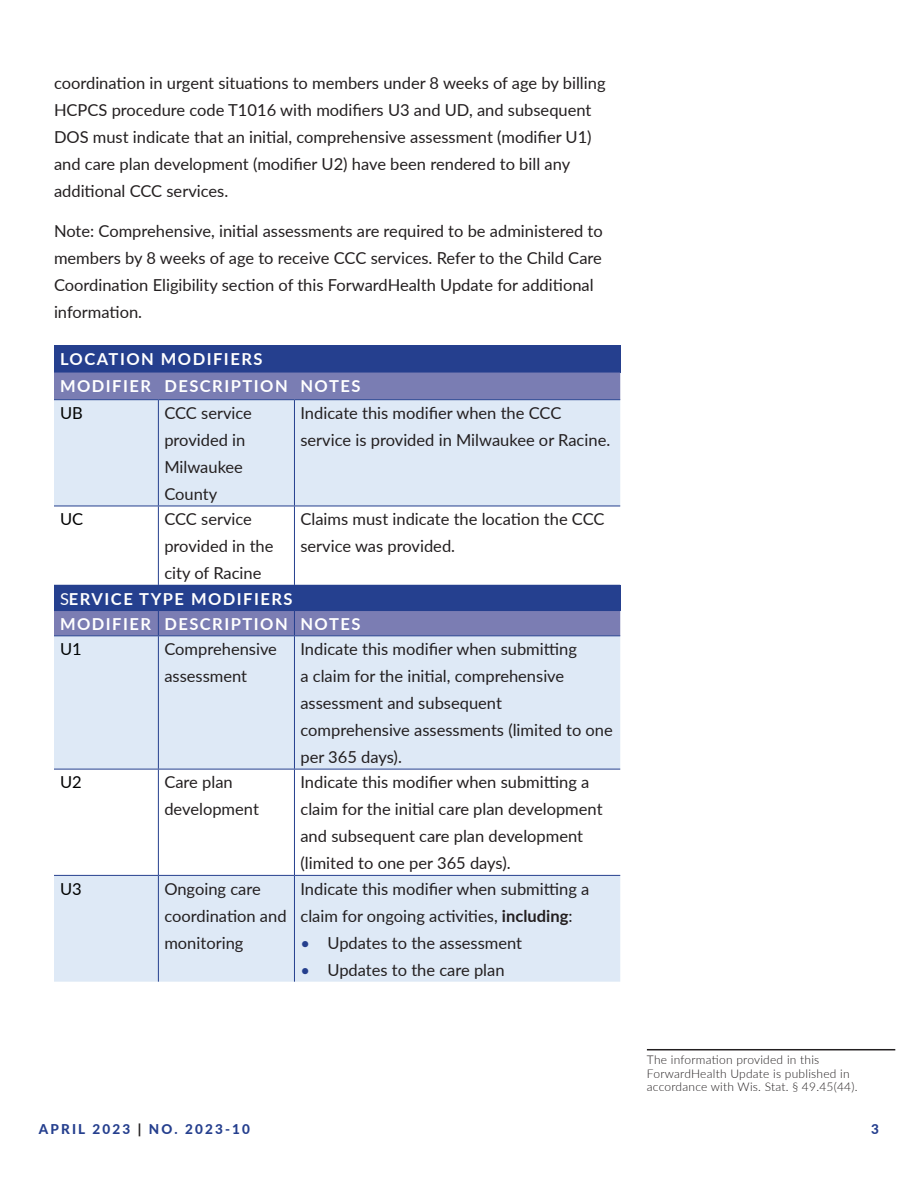
<style>
.page{position:relative;width:918px;height:1188px;background:#fff}
.page>*{position:absolute;margin:0;border:0;box-sizing:border-box;transform-origin:0 0}
.Table_text{font:16.5px/27px "Lato";color:#231f20}
.Body_Text_for_Update{font:16.5px/27px "Lato";color:#231f20}
.Table_text-2{font:700 16.5px "Lato";letter-spacing:.09em;color:#fff}
.Table_heading{font:700 16.5px "Lato";letter-spacing:.09em;color:#fff}
.Table_text-3{font:16.5px "Lato";color:#000100}
.Table_text-4{font:16.5px "Lato";color:#000303}
.Table_text-5{font:16.5px "Lato";color:#000102}
.t1{font:800 13.5px "Lato";letter-spacing:.16em;color:#253f8e}
.Citation_language{font:300 12px/13.5px "Lato";letter-spacing:.02em;color:#231f20}
.s1{font-weight:400}
.s2{font-weight:700}
.s3{color:#253f8e}
.s4{color:#231f20}
</style>
<div class="page">
<hr style="left:647px;top:1049px;width:248px;height:1px;background:#231f20">
<div style="left:54px;top:345px;width:566px;height:28px;background:#253f8e"></div>
<div style="left:54px;top:373px;width:566px;height:26px;background:#7a7db3"></div>
<div style="left:54px;top:400px;width:566px;height:106px;background:#dee9f6"></div>
<div style="left:54px;top:585px;width:566px;height:26px;background:#25408f"></div>
<div style="left:54px;top:636px;width:566px;height:346px;background:#dee9f6"></div>
<svg style="left:54px;top:770px;width:566px;height:105px"></svg>
<hr style="left:54px;top:399px;width:104px;height:1px;background:#25408f">
<hr style="left:158px;top:399px;width:136px;height:1px;background:#25408f">
<hr style="left:294px;top:399px;width:326px;height:1px;background:#25408f">
<hr style="left:158px;top:400px;width:1px;height:106px;background:#253f8e">
<hr style="left:294px;top:400px;width:1px;height:106px;background:#253f8e">
<hr style="left:54px;top:506px;width:104px;height:1px;background:#253f8e">
<hr style="left:158px;top:506px;width:136px;height:1px;background:#253f8e">
<hr style="left:158px;top:506px;width:1px;height:79px;background:#253f8e">
<hr style="left:294px;top:506px;width:326px;height:1px;background:#253f8e">
<hr style="left:294px;top:506px;width:1px;height:79px;background:#253f8e">
<div style="left:54px;top:611px;width:566px;height:24px;background:#7b7db3"></div>
<hr style="left:54px;top:635px;width:104px;height:1px;background:#253f8e">
<hr style="left:158px;top:635px;width:136px;height:1px;background:#253f8e">
<hr style="left:158px;top:636px;width:1px;height:133px;background:#253f8e">
<hr style="left:294px;top:635px;width:326px;height:1px;background:#253f8e">
<hr style="left:294px;top:636px;width:1px;height:133px;background:#253f8e">
<hr style="left:54px;top:769px;width:104px;height:1px;background:#253f8e">
<hr style="left:158px;top:769px;width:136px;height:1px;background:#253f8e">
<hr style="left:158px;top:769px;width:1px;height:106px;background:#253f8e">
<hr style="left:294px;top:769px;width:326px;height:1px;background:#253f8e">
<hr style="left:294px;top:769px;width:1px;height:106px;background:#253f8e">
<hr style="left:54px;top:875px;width:104px;height:1px;background:#253f8e">
<hr style="left:158px;top:875px;width:136px;height:1px;background:#253f8e">
<hr style="left:158px;top:876px;width:1px;height:106px;background:#253f8e">
<hr style="left:294px;top:875px;width:326px;height:1px;background:#253f8e">
<hr style="left:294px;top:876px;width:1px;height:106px;background:#253f8e">
<p class="Body_Text_for_Update" style="left:54px;top:69px;width:553px">coordination in urgent situations to members under 8 weeks of age by billing HCPCS procedure code T1016 with modifiers U3 and UD, and subsequent DOS must indicate that an initial, comprehensive assessment (modifier U1) and care plan development (modifier U2) have been rendered to bill any additional CCC services.</p>
<p class="Body_Text_for_Update" style="left:54px;top:217px;width:550px">Note: Comprehensive, initial assessments are required to be administered to members by 8 weeks of age to receive CCC services. Refer to the Child Care Coordination Eligibility section of this ForwardHealth Update for additional information.</p>
<p class="Table_heading" style="left:60px;top:347px;width:204px">LOCATION MODIFIERS</p>
<p class="Table_heading" style="left:60px;top:374px;width:93px">MODIFIER</p>
<p class="Table_heading" style="left:164px;top:374px;width:125px">DESCRIPTION</p>
<p class="Table_heading" style="left:300px;top:374px;width:62px">NOTES</p>
<p class="Table_text-3" style="left:60px;top:401px;width:24px">UB</p>
<p class="Table_text" style="left:164px;top:399px;width:89px">CCC service provided in<br>Milwaukee<br>County</p>
<p class="Table_text" style="left:300px;top:399px;width:311px">Indicate this modifier when the CCC service is provided in Milwaukee or Racine.</p>
<p class="Table_text-3" style="left:60px;top:507px;width:25px">UC</p>
<p class="Table_text" style="left:164px;top:505px;width:111px">CCC service provided in the city of Racine</p>
<p class="Table_text" style="left:300px;top:505px;width:306px">Claims must indicate the location the CCC service was provided.</p>
<p class="Table_text-2" style="left:60px;top:586px;width:234px"><span class="s1">S</span>ERVICE TYPE MODIFIERS</p>
<p class="Table_text-2" style="left:60px;top:612px;width:93px">MODIFIER</p>
<p class="Table_text-2" style="left:164px;top:612px;width:125px">DESCRIPTION</p>
<p class="Table_text-2" style="left:300px;top:612px;width:62px">NOTES</p>
<p class="Table_text-4" style="left:60px;top:637px;width:23px">U1</p>
<p class="Table_text" style="left:164px;top:635px;width:114px">Comprehensive assessment</p>
<p class="Table_text" style="left:300px;top:635px;width:314px">Indicate this modifier when submitting<br>a claim for the initial, comprehensive assessment and subsequent comprehensive assessments (limited to one per 365 days).</p>
<p class="Table_text-5" style="left:60px;top:771px;width:23px">U2</p>
<p class="Table_text" style="left:164px;top:768px;width:96px">Care plan development</p>
<p class="Table_text" style="left:300px;top:768px;width:304px">Indicate this modifier when submitting a claim for the initial care plan development and subsequent care plan development (limited to one per 365 days).</p>
<p class="Table_text-3" style="left:60px;top:877px;width:23px">U3</p>
<p class="Table_text" style="left:164px;top:874px;width:124px">Ongoing care coordination and monitoring</p>
<p class="Table_text" style="left:300px;top:874px;width:290px">Indicate this modifier when submitting a claim for ongoing activities, <span class="s2">including</span>:</p>
<p class="Body_Text_for_Update" style="left:300px;top:928px;width:223px"><span class="s3">•</span> Updates to the assessment</p>
<p class="Body_Text_for_Update" style="left:300px;top:955px;width:206px"><span class="s3">•</span> Updates to the care plan</p>
<p class="Citation_language" style="left:647px;top:1053px;width:212px">The information provided in this<br>ForwardHealth Update is published in accordance with Wis. Stat. § 49.45(44).</p>
<p class="t1" style="left:39px;top:1119px;width:213px">APRIL 2023 <span class="s4">|</span> NO. 2023-10</p>
<p class="t1" style="left:871px;top:1119px;width:9px">3</p>
</div>
